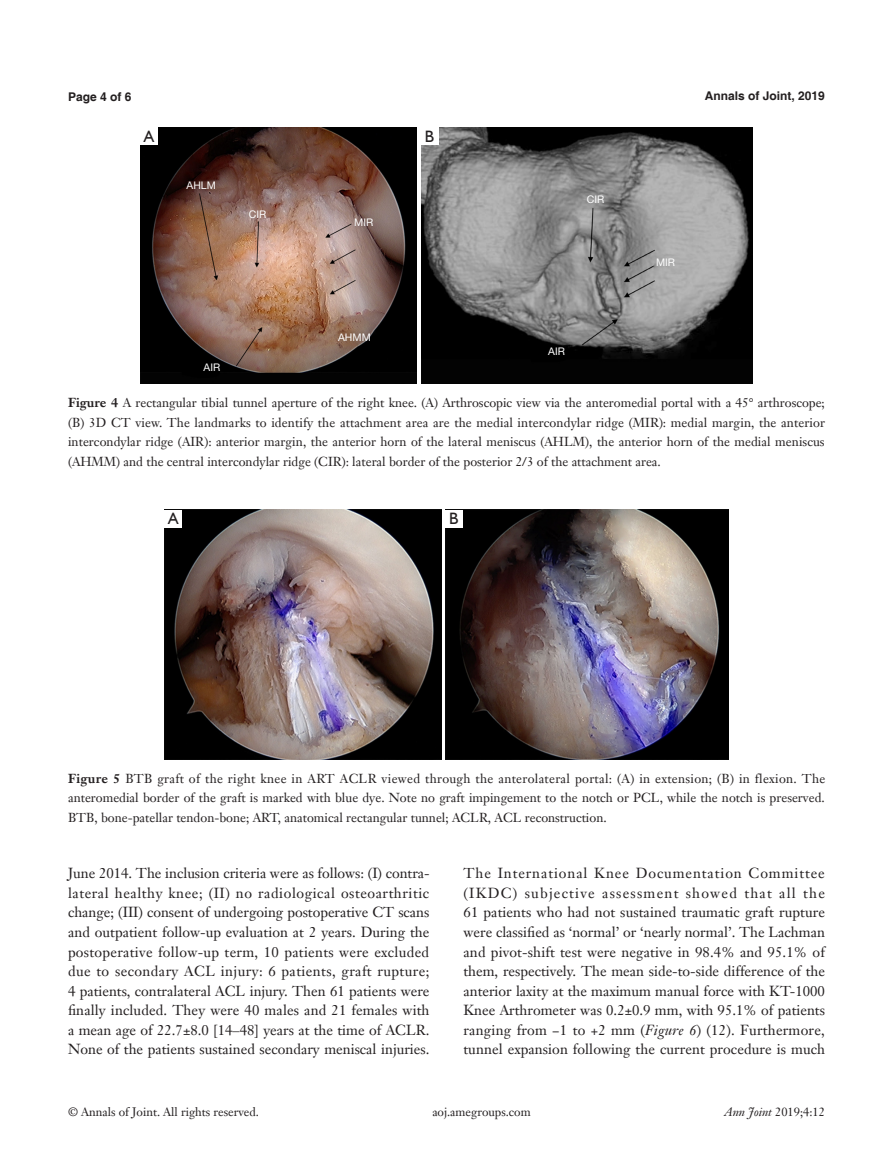
<style>
.page{position:relative;width:893px;height:1170px;background:#fff}
.page>*{position:absolute;margin:0;border:0;box-sizing:border-box;transform-origin:0 0}
.t1{font:16.5px "Humanist 521 BT";color:#231f20}
.t2{font:14.25px/19.5px "Janson Text LT";color:#231f20;text-align:justify}
.t3{font:12.75px/19.5px "Janson Text LT";color:#231f20;text-align:justify}
.t4{font:12px "Janson Text LT";color:#231f20}
.t5{font:700 12px "Helvetica";color:#231f20}
.t6{font:10.5px "Helvetica Neue LT Pro";color:#fff}
.s1{font-weight:700}
.s2{font-family:"Cambria Math"}
.s3{font-style:italic}
</style>
<div class="page">
<img style="left:141px;top:128px;width:276px;height:255px">
<img style="left:421px;top:128px;width:331px;height:255px">
<div style="left:141px;top:128px;width:17px;height:17px;background:#fff"></div>
<div style="left:421px;top:128px;width:17px;height:17px;background:#fff"></div>
<img style="left:165px;top:510px;width:276px;height:249px">
<img style="left:445px;top:510px;width:283px;height:249px">
<div style="left:165px;top:510px;width:17px;height:17px;background:#fff"></div>
<div style="left:445px;top:510px;width:17px;height:17px;background:#fff"></div>
<p class="t5" style="left:68px;top:89px;width:65px">Page 4 of 6</p>
<p class="t5" style="left:705px;top:88px;width:122px">Annals of Joint, 2019</p>
<p class="t1" style="left:144px;top:126px;width:12px">A</p>
<p class="t1" style="left:425px;top:126px;width:11px">B</p>
<p class="t6" style="left:187px;top:179px;width:31px">AHLM</p>
<p class="t6" style="left:249px;top:208px;width:19px">CIR</p>
<p class="t6" style="left:204px;top:360px;width:18px">AIR</p>
<p class="t6" style="left:354px;top:216px;width:21px">MIR</p>
<p class="t6" style="left:338px;top:330px;width:34px">AHMM</p>
<p class="t6" style="left:587px;top:192px;width:19px">CIR</p>
<p class="t6" style="left:548px;top:345px;width:18px">AIR</p>
<p class="t6" style="left:656px;top:256px;width:21px">MIR</p>
<p class="t3" style="left:68px;top:393px;width:758px"><span class="s1">Figure 4</span> A rectangular tibial tunnel aperture of the right knee. (A) Arthroscopic view via the anteromedial portal with a 45<span class="s2">°</span> arthroscope; (B) 3D CT view. The landmarks to identify the attachment area are the medial intercondylar ridge (MIR): medial margin, the anterior intercondylar ridge (AIR): anterior margin, the anterior horn of the lateral meniscus (AHLM), the anterior horn of the medial meniscus (AHMM) and the central intercondylar ridge (CIR): lateral border of the posterior 2/3 of the attachment area.</p>
<p class="t1" style="left:168px;top:508px;width:12px">A</p>
<p class="t1" style="left:449px;top:508px;width:11px">B</p>
<p class="t3" style="left:68px;top:768px;width:759px"><span class="s1">Figure 5</span> BTB graft of the right knee in ART ACLR viewed through the anterolateral portal: (A) in extension; (B) in flexion. The anteromedial border of the graft is marked with blue dye. Note no graft impingement to the notch or PCL, while the notch is preserved.<br>BTB, bone-patellar tendon-bone; ART, anatomical rectangular tunnel; ACLR, ACL reconstruction.</p>
<p class="t2" style="left:68px;top:863px;width:363px">June 2014. The inclusion criteria were as follows: (I) contra&shy;lateral healthy knee; (II) no radiological osteoarthritic change; (III) consent of undergoing postoperative CT scans and outpatient follow-up evaluation at 2 years. During the postoperative follow-up term, 10 patients were excluded due to secondary ACL injury: 6 patients, graft rupture; 4 patients, contralateral ACL injury. Then 61 patients were finally included. They were 40 males and 21 females with a mean age of 22.7±8.0 [14–48] years at the time of ACLR.<br>None of the patients sustained secondary meniscal injuries.</p>
<p class="t2" style="left:463px;top:863px;width:363px">The International Knee Documentation Committee (IKDC) subjective assessment showed that all the 61 patients who had not sustained traumatic graft rupture were classified as ‘normal’ or ‘nearly normal’. The Lachman and pivot-shift test were negative in 98.4% and 95.1% of them, respectively. The mean side-to-side difference of the anterior laxity at the maximum manual force with KT-1000<br>Knee Arthrometer was 0.2±0.9 mm, with 95.1% of patients ranging from −1 to +2 mm (<span class="s3">Figure 6</span>) (12). Furthermore, tunnel expansion following the current procedure is much</p>
<p class="t4" style="left:68px;top:1104px;width:192px">© Annals of Joint. All rights reserved.</p>
<p class="t4" style="left:432px;top:1104px;width:100px">aoj.amegroups.com</p>
<p class="t4" style="left:724px;top:1104px;width:102px"><span class="s3">Ann Joint</span> 2019;4:12</p>
</div>
